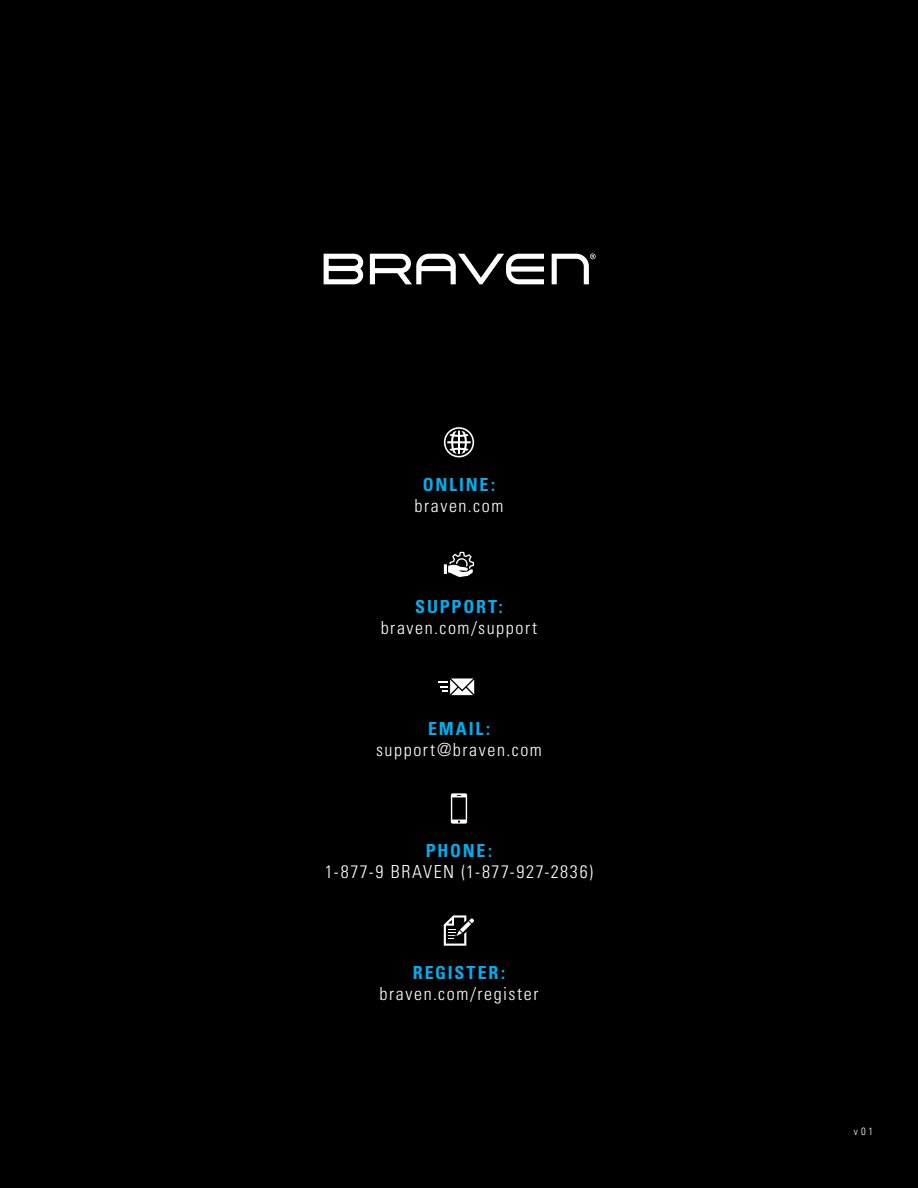
<style>
.page{position:relative;width:918px;height:1188px;background:#000}
.page>*{position:absolute;margin:0;border:0;box-sizing:border-box;transform-origin:0 0}
.t1{font:300 condensed 18px "Univers";letter-spacing:.09em;color:#fff}
.t2{font:700 condensed 18px "Univers";letter-spacing:.095em;color:#00aeef}
.t3{font:300 condensed 10.5px "Univers";color:#fff}
</style>
<div class="page">
<svg style="left:444px;top:427px;width:30px;height:30px"></svg>
<svg style="left:444px;top:552px;width:30px;height:25px"></svg>
<svg style="left:438px;top:678px;width:36px;height:17px"></svg>
<svg style="left:444px;top:915px;width:30px;height:31px"></svg>
<svg style="left:451px;top:793px;width:16px;height:31px"></svg>
<svg style="left:324px;top:254px;width:39px;height:30px"></svg>
<svg style="left:370px;top:254px;width:174px;height:30px"></svg>
<svg style="left:552px;top:254px;width:44px;height:30px"></svg>
<p class="t2" style="left:423px;top:473px;width:74px">ONLINE:</p>
<p class="t1" style="left:415px;top:495px;width:90px">braven.com</p>
<p class="t2" style="left:415px;top:595px;width:89px">SUPPORT:</p>
<p class="t1" style="left:381px;top:617px;width:158px">braven.com/support</p>
<p class="t2" style="left:428px;top:717px;width:63px">EMAIL:</p>
<p class="t1" style="left:376px;top:739px;width:167px">support@braven.com</p>
<p class="t2" style="left:426px;top:840px;width:68px">PHONE:</p>
<p class="t1" style="left:325px;top:861px;width:270px">1-877-9 BRAVEN (1-877-927-2836)</p>
<p class="t2" style="left:413px;top:962px;width:94px">REGISTER:</p>
<p class="t1" style="left:380px;top:983px;width:160px">braven.com/register</p>
<p class="t3" style="left:854px;top:1125px;width:21px">v01</p>
</div>
